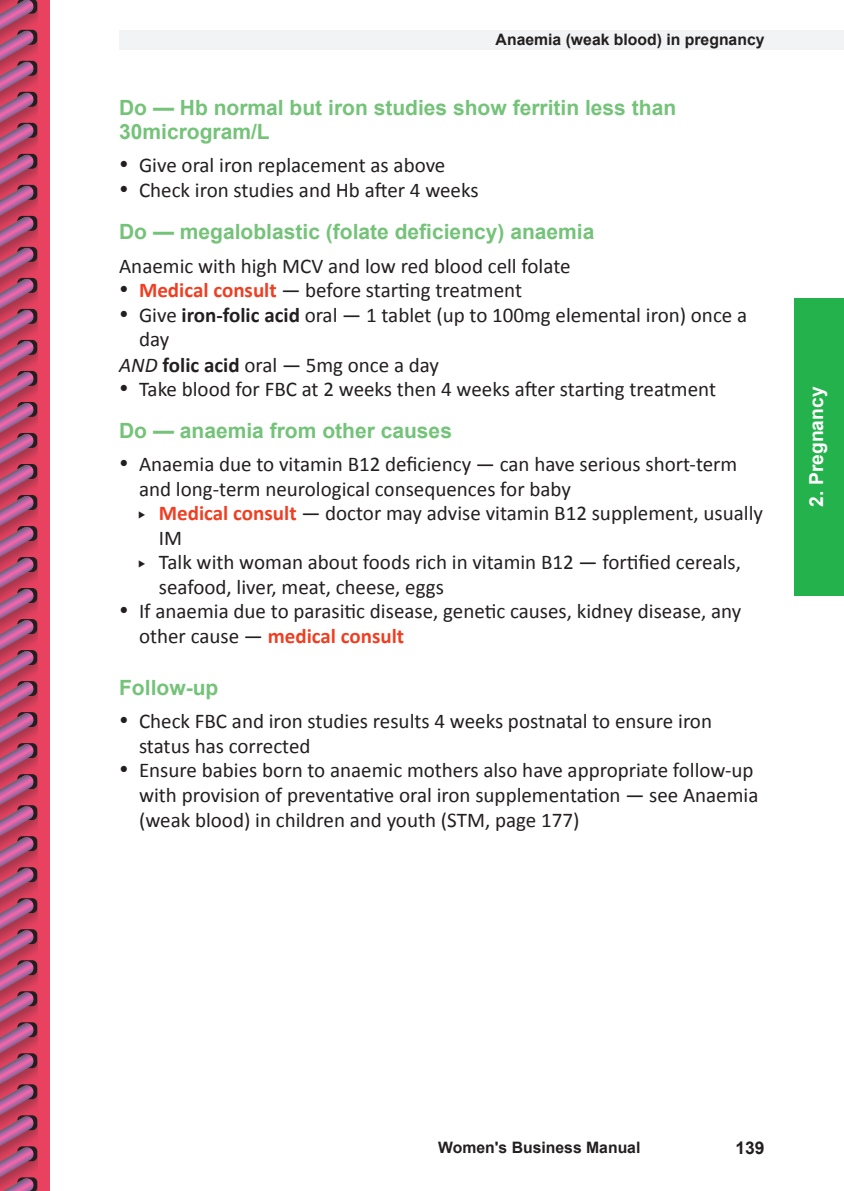
<style>
.page{position:relative;width:844px;height:1191px;background:#fff}
.page>*{position:absolute;margin:0;border:0;box-sizing:border-box;transform-origin:0 0}
.Protocol_Normal{font:21px/24.5px "Calibri";color:#231f20}
.Protocol_H4{font:700 21px/24.5px "Arial";color:#74c379}
.t1{font:700 19.25px "Arial";color:#fff}
.t2{font:700 17.5px "Arial";color:#231f20}
.t3{font:700 15.75px "Arial";color:#231f20}
.s1{font-weight:700;color:#ef3e22}
.s2{font-weight:700}
.s3{font-style:italic}
</style>
<div class="page">
<div style="left:0;top:0;width:50px;height:1191px;background:#e94261"></div>
<div style="left:119px;top:30px;width:724px;height:20px;background:#f2f3f4"></div>
<div style="left:794px;top:298px;width:49px;height:297px;background:#23b24b"></div>
<svg style="left:0;top:0;width:37px;height:1191px;background:#b24b6f"></svg>
<p class="t3" style="left:495px;top:29px;width:270px">Anaemia (weak blood) in pregnancy</p>
<p class="t3" style="left:520px;top:29px;width:246px">Childbirth postpartum infections</p>
<p class="Protocol_H4" style="left:119px;top:96px;width:558px">Do — Hb normal but iron studies show ferritin less than<br>30microgram/L</p>
<p class="Protocol_Normal" style="left:119px;top:152px;width:328px">• Give oral iron replacement as above</p>
<p class="Protocol_Normal" style="left:119px;top:177px;width:361px">• Check iron studies and Hb after 4 weeks</p>
<p class="Protocol_H4" style="left:119px;top:220px;width:476px">Do — megaloblastic (folate deficiency) anaemia</p>
<p class="Protocol_Normal" style="left:119px;top:253px;width:453px">Anaemic with high MCV and low red blood cell folate</p>
<p class="Protocol_Normal" style="left:119px;top:277px;width:404px">• <span class="s1">Medical consult</span> — before starting treatment</p>
<p class="Protocol_Normal" style="left:139px;top:302px;width:609px;text-indent:-20px">• Give <span class="s2">iron-folic acid</span> oral — 1 tablet (up to 100mg elemental iron) once a day</p>
<p class="Protocol_Normal" style="left:119px;top:352px;width:321px"><span class="s3">AND</span> <span class="s2">folic acid</span> oral — 5mg once a day</p>
<p class="Protocol_Normal" style="left:119px;top:376px;width:598px">• Take blood for FBC at 2 weeks then 4 weeks after starting treatment</p>
<p class="Protocol_H4" style="left:119px;top:419px;width:334px">Do — anaemia from other causes</p>
<p class="Protocol_Normal" style="left:139px;top:451px;width:599px;text-indent:-20px">• Anaemia due to vitamin B12 deficiency — can have serious short-term and long-term neurological consequences for baby</p>
<p class="Protocol_Normal" style="left:159px;top:500px;width:605px"><span class="s1">Medical consult</span> — doctor may advise vitamin B12 supplement, usually<br>IM</p>
<p class="Protocol_Normal" style="left:159px;top:549px;width:583px">Talk with woman about foods rich in vitamin B12 — fortified cereals, seafood, liver, meat, cheese, eggs</p>
<p class="Protocol_Normal" style="left:139px;top:598px;width:603px;text-indent:-20px">• If anaemia due to parasitic disease, genetic causes, kidney disease, any other cause — <span class="s1">medical consult</span></p>
<p class="Protocol_H4" style="left:119px;top:676px;width:101px">Follow-up</p>
<p class="Protocol_Normal" style="left:139px;top:708px;width:574px;text-indent:-20px">• Check FBC and iron studies results 4 weeks postnatal to ensure iron status has corrected</p>
<p class="Protocol_Normal" style="left:139px;top:757px;width:620px;text-indent:-20px">• Ensure babies born to anaemic mothers also have appropriate follow-up with provision of preventative oral iron supplementation — see Anaemia (weak blood) in children and youth (STM, page 177)</p>
<p class="t1" style="left:803px;top:506px;width:121px;rotate:-90deg">2. Pregnancy</p>
<p class="t3" style="left:438px;top:1137px;width:204px">Women's Business Manual</p>
<p class="t2" style="left:735px;top:1136px;width:31px">139</p>
</div>
